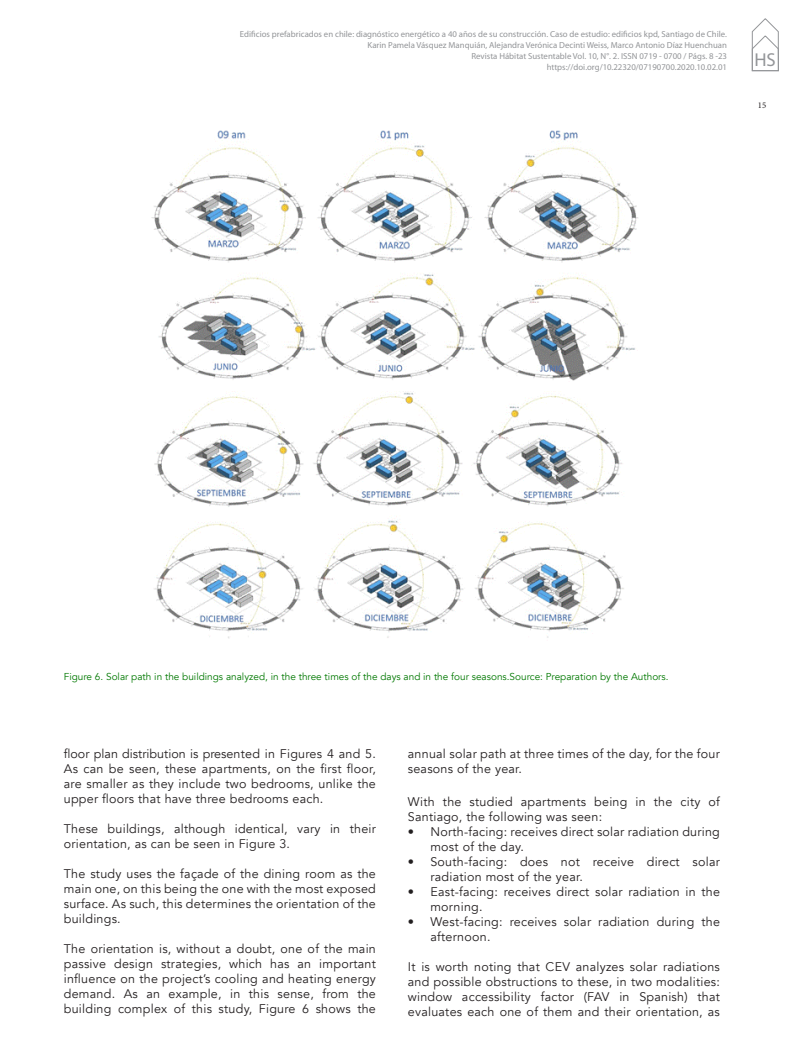
<style>
.page{position:relative;width:798px;height:1063px;background:#fff}
.page>*{position:absolute;margin:0;border:0;box-sizing:border-box;transform-origin:0 0}
.t1{font:18.75px "Myriad Pro";color:#939598}
._07_CUERPO_TEXTO{font:12.5px/15px "Avenir";letter-spacing:.02em;color:#231f20}
._09_PIE_DE_FOTOS{font:10px "Avenir";color:#007800}
.t2{font:8.75px/11.2px "Myriad Pro";color:#939598;text-align:right}
.t3{font:8.75px "Minion Pro";color:#231f20}
</style>
<div class="page">
<svg style="left:751px;top:18px;width:27px;height:53px"></svg>
<img style="left:151px;top:130px;width:487px;height:509px">
<p class="t2" style="left:240px;top:28px;width:488px">Edificios prefabricados en chile: diagnóstico energético a 40 años de su construcción. Caso de estudio: edificios kpd, Santiago de Chile.<br>Karin Pamela Vásquez Manquián, Alejandra Verónica Decinti Weiss, Marco Antonio Díaz Huenchuan<br>Revista Hábitat Sustentable Vol. 10, N°. 2. ISSN 0719 - 0700 / Págs. 8 -23<br>https://doi.org/10.22320/07190700.2020.10.02.01</p>
<h1 class="t1" style="left:754px;top:48px;width:23px">HS</h1>
<p class="t3" style="left:757px;top:99px;width:10px">15</p>
<p class="_09_PIE_DE_FOTOS" style="left:64px;top:671px;width:606px">Figure 6. Solar path in the buildings analyzed, in the three times of the days and in the four seasons.Source: Preparation by the Authors.</p>
<p class="_07_CUERPO_TEXTO" style="left:64px;top:747px;width:313px;text-align:justify">floor plan distribution is presented in Figures 4 and 5.<br>As can be seen, these apartments, on the first floor, are smaller as they include two bedrooms, unlike the upper floors that have three bedrooms each.</p>
<p class="_07_CUERPO_TEXTO" style="left:64px;top:822px;width:313px">These buildings, although identical, vary in their orientation, as can be seen in Figure 3.</p>
<p class="_07_CUERPO_TEXTO" style="left:64px;top:867px;width:313px;text-align:justify">The study uses the façade of the dining room as the main one, on this being the one with the most exposed surface. As such, this determines the orientation of the buildings.</p>
<p class="_07_CUERPO_TEXTO" style="left:64px;top:942px;width:313px;text-align:justify">The orientation is, without a doubt, one of the main passive design strategies, which has an important influence on the project’s cooling and heating energy demand. As an example, in this sense, from the building complex of this study, Figure 6 shows the</p>
<p class="_07_CUERPO_TEXTO" style="left:407px;top:747px;width:313px">annual solar path at three times of the day, for the four seasons of the year.</p>
<p class="_07_CUERPO_TEXTO" style="left:407px;top:795px;width:313px">With the studied apartments being in the city of<br>Santiago, the following was seen:</p>
<p class="_07_CUERPO_TEXTO" style="left:430px;top:825px;width:291px;text-indent:-22px">• North-facing: receives direct solar radiation during most of the day.</p>
<p class="_07_CUERPO_TEXTO" style="left:430px;top:855px;width:291px;text-indent:-22px">• South-facing: does not receive direct solar radiation most of the year.</p>
<p class="_07_CUERPO_TEXTO" style="left:430px;top:885px;width:291px;text-indent:-22px">• East-facing: receives direct solar radiation in the morning.</p>
<p class="_07_CUERPO_TEXTO" style="left:430px;top:915px;width:291px;text-indent:-22px">• West-facing: receives solar radiation during the afternoon.</p>
<p class="_07_CUERPO_TEXTO" style="left:407px;top:960px;width:313px;text-align:justify">It is worth noting that CEV analyzes solar radiations and possible obstructions to these, in two modalities: window accessibility factor (FAV in Spanish) that evaluates each one of them and their orientation, as</p>
</div>
